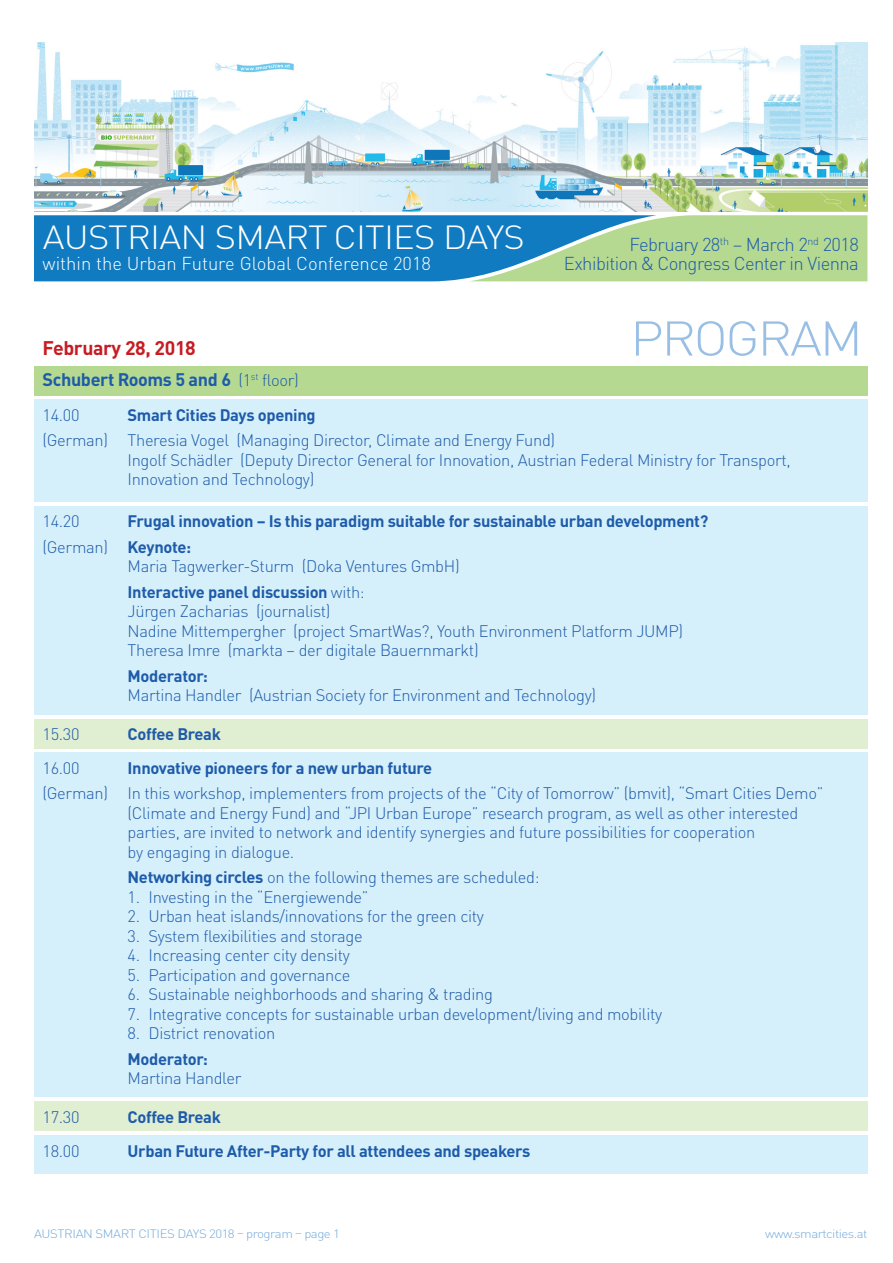
<style>
.page{position:relative;width:893px;height:1263px;background:#fff}
.page>*{position:absolute;margin:0;border:0;box-sizing:border-box;transform-origin:0 0}
.t1{font:300 48px "DINOT";letter-spacing:-.04em;color:#9abfe5;scale:1.1 1}
.t2{font:300 33px "DINOT";letter-spacing:-.02em;color:#fff;scale:1.1 1}
.t3{font:700 19.5px "DINOT";letter-spacing:-.02em;color:#c61c22}
.t4{font:300 18.45px "DINOT";letter-spacing:-.03em;color:#1e5baa}
.t5{font:300 18.45px "DINOT";color:#fff}
.t6{font:700 18px "DINOT";letter-spacing:-.02em;color:#1e5baa}
.t7{font:300 16.5px/19.5px "DINOT";letter-spacing:-.02em;color:#1e5baa}
.t8{font:700 16.5px "DINOT";letter-spacing:-.02em;color:#1e5baa}
.t9{font:300 12px "DINOT";letter-spacing:-.04em;color:#73abdc;scale:1.1 1}
.s1{font-weight:300;font-size:16.5px}
.s2{font-weight:300}
.s3{font-weight:700}
</style>
<div class="page">
<img style="left:34px;top:43px;width:833px;height:169px">
<svg style="left:34px;top:215px;width:833px;height:66px;background:#4f9eb0"></svg>
<div style="left:34px;top:366px;width:833px;height:29px;background:#b5d990"></div>
<div style="left:34px;top:400px;width:833px;height:102px;background:#d6f0fb"></div>
<div style="left:34px;top:753px;width:833px;height:344px;background:#d6f0fb"></div>
<div style="left:34px;top:719px;width:833px;height:29px;background:#e0eed2"></div>
<div style="left:34px;top:1101px;width:833px;height:30px;background:#e0eed2"></div>
<div style="left:34px;top:1135px;width:833px;height:39px;background:#d6f0fb"></div>
<div style="left:34px;top:506px;width:833px;height:208px;background:#d6f0fb"></div>
<p class="t2" style="left:43px;top:217px;width:440px">AUSTRIAN SMART CITIES DAYS</p>
<p class="t5" style="left:43px;top:252px;width:390px">within the Urban Future Global Conference 2018</p>
<p class="t3" style="left:43px;top:335px;width:155px">February 28, 2018</p>
<p class="t4" style="left:630px;top:233px;width:231px">February 28<sup>th</sup> – March 2<sup>nd</sup> 2018</p>
<p class="t4" style="left:564px;top:252px;width:297px">Exhibition &amp; Congress Center in Vienna</p>
<p class="t1" style="left:630px;top:309px;width:213px">PROGRAM</p>
<p class="t6" style="left:43px;top:368px;width:258px">Schubert Rooms 5 and 6 <span class="s1">(1</span><sup>st</sup> <span class="s1">floor)</span></p>
<p class="t7" style="left:43px;top:405px;width:38px">14.00</p>
<p class="t7" style="left:43px;top:430px;width:67px">(German)</p>
<p class="t8" style="left:128px;top:404px;width:190px">Smart Cities Days opening</p>
<p class="t7" style="left:128px;top:430px;width:429px">Theresia Vogel (Managing Director, Climate and Energy Fund)</p>
<p class="t7" style="left:128px;top:450px;width:665px">Ingolf Schädler (Deputy Director General for Innovation, Austrian Federal Ministry for Transport,<br>Innovation and Technology)</p>
<p class="t7" style="left:43px;top:511px;width:38px">14.20</p>
<p class="t7" style="left:43px;top:537px;width:67px">(German)</p>
<p class="t8" style="left:128px;top:510px;width:582px">Frugal innovation – Is this paradigm suitable for sustainable urban development?</p>
<p class="t8" style="left:128px;top:536px;width:65px">Keynote:</p>
<p class="t7" style="left:128px;top:556px;width:334px">Maria Tagwerker-Sturm (Doka Ventures GmbH)</p>
<p class="t8" style="left:128px;top:581px;width:239px">Interactive panel discussion <span class="s2">with:</span></p>
<p class="t7" style="left:128px;top:601px;width:205px">Jürgen Zacharias (journalist)</p>
<p class="t7" style="left:128px;top:621px;width:557px">Nadine Mittempergher (project SmartWas?, Youth Environment Platform JUMP)</p>
<p class="t7" style="left:128px;top:640px;width:353px">Theresa Imre (markta – der digitale Bauernmarkt)</p>
<p class="t8" style="left:128px;top:665px;width:82px">Moderator:</p>
<p class="t7" style="left:128px;top:685px;width:470px">Martina Handler (Austrian Society for Environment and Technology)</p>
<p class="t7" style="left:43px;top:724px;width:38px">15.30</p>
<p class="t8" style="left:128px;top:723px;width:95px">Coffee Break</p>
<p class="t7" style="left:43px;top:758px;width:38px">16.00</p>
<p class="t7" style="left:43px;top:783px;width:67px">(German)</p>
<p class="t8" style="left:128px;top:757px;width:306px">Innovative pioneers for a new urban future</p>
<p class="t7" style="left:128px;top:783px;width:697px">In this workshop, implementers from projects of the “City of Tomorrow” (bmvit), “Smart Cities Demo” (Climate and Energy Fund) and “JPI Urban Europe” research program, as well as other interested parties, are invited to network and identify synergies and future possibilities for cooperation<br>by engaging in dialogue.</p>
<p class="t7" style="left:128px;top:867px;width:413px"><span class="s3">Networking circles</span> on the following themes are scheduled:</p>
<p class="t7" style="left:128px;top:887px;width:243px">1. Investing in the “Energiewende”</p>
<p class="t7" style="left:128px;top:906px;width:358px">2. Urban heat islands/innovations for the green city</p>
<p class="t7" style="left:128px;top:926px;width:237px">3. System flexibilities and storage</p>
<p class="t7" style="left:128px;top:945px;width:224px">4. Increasing center city density</p>
<p class="t7" style="left:128px;top:965px;width:224px">5. Participation and governance</p>
<p class="t7" style="left:128px;top:984px;width:367px">6. Sustainable neighborhoods and sharing &amp; trading</p>
<p class="t7" style="left:128px;top:1004px;width:536px">7. Integrative concepts for sustainable urban development/living and mobility</p>
<p class="t7" style="left:128px;top:1023px;width:149px">8. District renovation</p>
<p class="t8" style="left:128px;top:1048px;width:82px">Moderator:</p>
<p class="t7" style="left:128px;top:1068px;width:116px">Martina Handler</p>
<p class="t7" style="left:43px;top:1107px;width:38px">17.30</p>
<p class="t7" style="left:43px;top:1141px;width:38px">18.00</p>
<p class="t8" style="left:128px;top:1106px;width:95px">Coffee Break</p>
<p class="t8" style="left:128px;top:1140px;width:404px">Urban Future After-Party for all attendees and speakers</p>
<p class="t9" style="left:34px;top:1226px;width:280px">AUSTRIAN SMART CITIES DAYS 2018 – program – page 1</p>
<p class="t9" style="left:765px;top:1226px;width:94px">www.smartcities.at</p>
</div>
